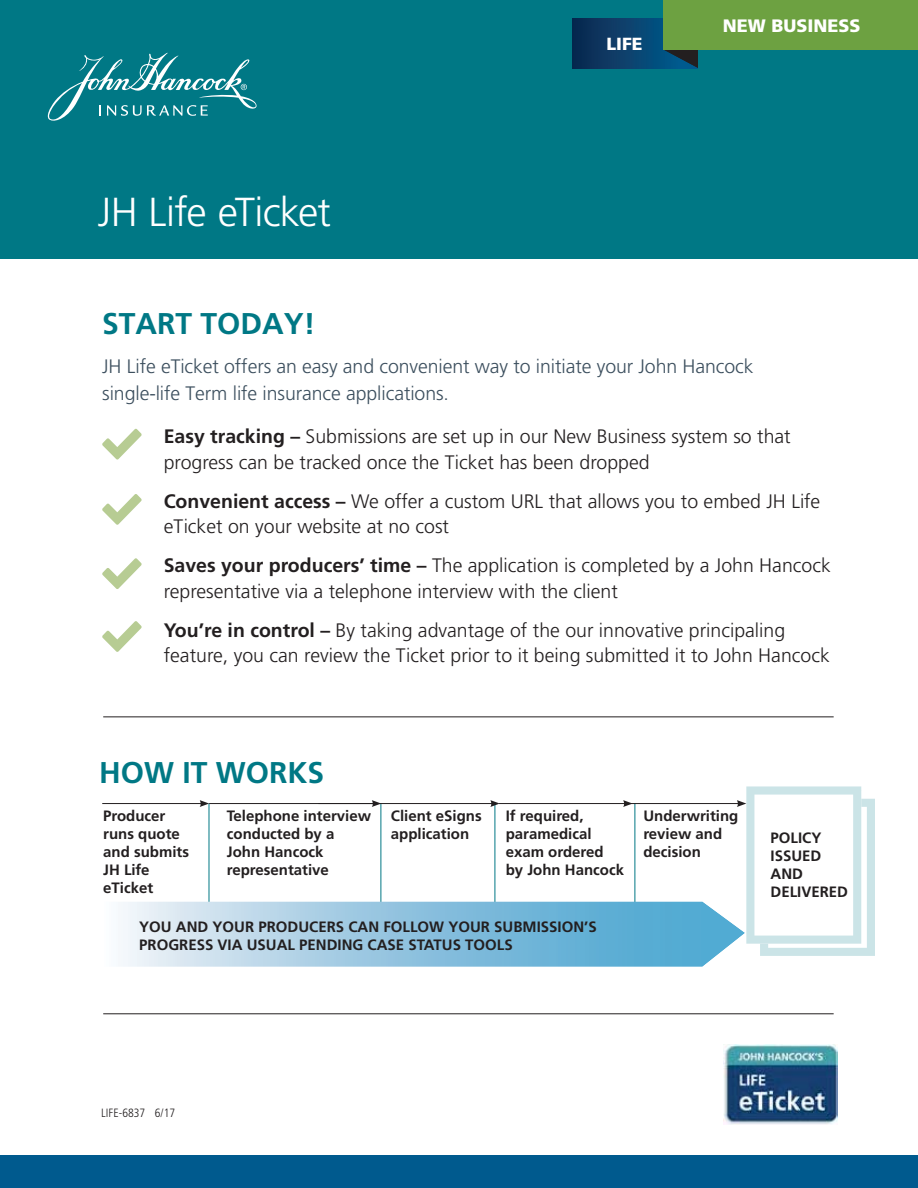
<style>
.page{position:relative;width:918px;height:1188px;background:#fff}
.page>*{position:absolute;margin:0;border:0;box-sizing:border-box;transform-origin:0 0}
.t1{font:300 40.5px "Frutiger LT Pro";letter-spacing:-.02em;color:#fff}
.t2{font:700 30px "Frutiger LT Pro";color:#007885}
.t3{font:300 19.5px/25.5px "Frutiger LT Pro";color:#231f20}
.t4{font:300 19.5px/27px "Frutiger LT Pro";letter-spacing:-.005em;color:#3c4f5e}
.t5{font:900 18px "Frutiger LT Pro";color:#fff}
.t6{font:900 17.55px "Frutiger LT Pro";color:#fff}
.t7{font:700 15px/18px "Frutiger LT Pro";color:#231f20}
.t8{font:300 condensed 12px "Frutiger";color:#231f20}
.s1{font-weight:700}
</style>
<div class="page">
<div style="left:0;top:0;width:918px;height:258px;background:#007885"></div>
<svg style="left:573px;top:18px;width:91px;height:50px;background:#0a3d67"></svg>
<div style="left:0;top:1155px;width:918px;height:33px;background:#005a8e"></div>
<svg style="left:47px;top:53px;width:210px;height:68px"></svg>
<svg style="left:664px;top:50px;width:34px;height:18px"></svg>
<div style="left:664px;top:0;width:254px;height:50px;background:#6da141"></div>
<svg style="left:102px;top:786px;width:773px;height:181px"></svg>
<img style="left:723px;top:1044px;width:114px;height:81px">
<hr style="left:103px;top:717px;width:731px;height:1px;background:#231f20">
<hr style="left:103px;top:1014px;width:731px;height:1px;background:#231f20">
<svg style="left:102px;top:429px;width:40px;height:31px"></svg>
<svg style="left:102px;top:494px;width:40px;height:31px"></svg>
<svg style="left:102px;top:558px;width:40px;height:31px"></svg>
<svg style="left:102px;top:621px;width:40px;height:31px"></svg>
<h1 class="t1" style="left:98px;top:197px;width:235px">JH Life eTicket</h1>
<h2 class="t2" style="left:102px;top:313px;width:215px">START TODAY!</h2>
<p class="t6" style="left:606px;top:33px;width:38px">LIFE</p>
<p class="t5" style="left:723px;top:15px;width:139px">NEW BUSINESS</p>
<p class="t4" style="left:102px;top:354px;width:653px">JH Life eTicket offers an easy and convenient way to initiate your John Hancock single-life Term life insurance applications.</p>
<p class="t3" style="left:164px;top:425px;width:629px"><span class="s1">Easy tracking –</span> Submissions are set up in our New Business system so that progress can be tracked once the Ticket has been dropped</p>
<p class="t3" style="left:164px;top:490px;width:658px"><span class="s1">Convenient access –</span> We offer a custom URL that allows you to embed JH Life eTicket on your website at no cost</p>
<p class="t3" style="left:164px;top:554px;width:669px"><span class="s1">Saves your producers’ time –</span> The application is completed by a John Hancock representative via a telephone interview with the client</p>
<p class="t3" style="left:164px;top:619px;width:668px"><span class="s1">You’re in control –</span> By taking advantage of the our innovative principaling feature, you can review the Ticket prior to it being submitted it to John Hancock</p>
<h2 class="t2" style="left:99px;top:761px;width:227px">HOW IT WORKS</h2>
<p class="t7" style="left:391px;top:808px;width:92px">Client eSigns application</p>
<p class="t7" style="left:643px;top:807px;width:97px">Underwriting review and decision</p>
<p class="t7" style="left:103px;top:808px;width:87px">Producer runs quote and submits<br>JH Life eTicket</p>
<p class="t7" style="left:227px;top:808px;width:146px">Telephone interview conducted by a<br>John Hancock representative</p>
<p class="t7" style="left:506px;top:808px;width:120px">If required, paramedical exam ordered by John Hancock</p>
<p class="t7" style="left:139px;top:919px;width:459px">YOU AND YOUR PRODUCERS CAN FOLLOW YOUR SUBMISSION’S<br>PROGRESS VIA USUAL PENDING CASE STATUS TOOLS</p>
<p class="t7" style="left:771px;top:830px;width:79px">POLICY<br>ISSUED<br>AND<br>DELIVERED</p>
<p class="t8" style="left:101px;top:1108px;width:76px">LIFE-6837 6/17</p>
</div>
